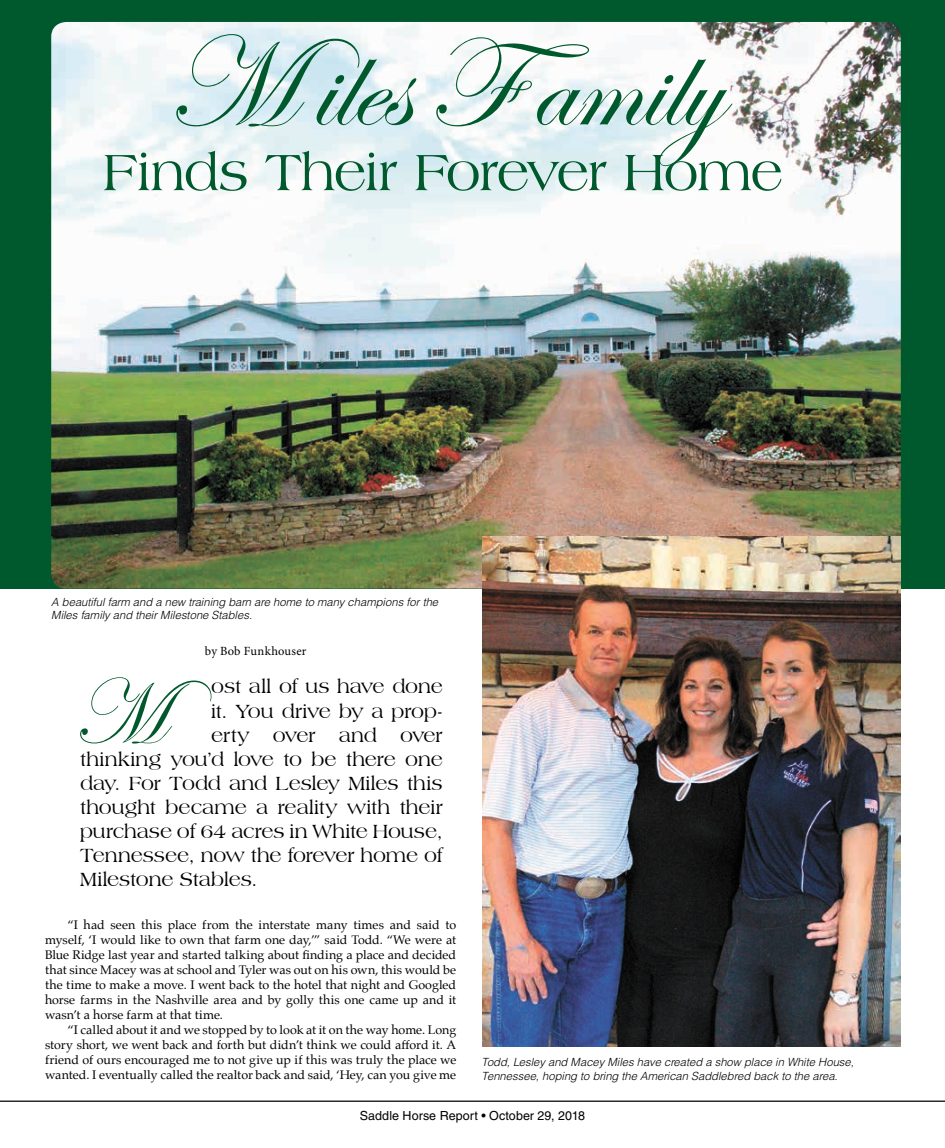
<style>
.page{position:relative;width:945px;height:1148px;background:#fff}
.page>*{position:absolute;margin:0;border:0;box-sizing:border-box;transform-origin:0 0}
.t1{font:129.25px "Edwardian Script ITC";letter-spacing:-.01em;color:#00592d}
.t2{font:92.75px "Edwardian Script ITC";color:#00592d}
.t3{font:54px "Americana BT";letter-spacing:-.025em;color:#00592d}
.t4{font:20px "Americana BT";letter-spacing:-.005em;color:#000}
.t5{font:12.5px/15px "Palatino";color:#000;text-align:justify}
.t6{font:12.5px "Helvetica LT Std";letter-spacing:.005em;color:#000}
.t7{font:12.5px "Minion Pro";letter-spacing:.015em;color:#000}
.t8{font:italic 300 11.25px/13.8px "Helvetica LT Std";color:#000}
</style>
<div class="page">
<div style="left:0;top:0;width:945px;height:588px;background:#00592d"></div>
<img style="left:51px;top:22px;width:850px;height:566px">
<hr style="left:0;top:1100px;width:945px;height:1px;background:#000">
<img style="left:482px;top:537px;width:419px;height:509px">
<h1 class="t1" style="left:165px;top:14px;width:557px">Miles Family</h1>
<h3 class="t3" style="left:103px;top:140px;width:682px">Finds Their Forever Home</h3>
<p class="t8" style="left:51px;top:595px;width:389px">A beautiful farm and a new training barn are home to many champions for the<br>Miles family and their Milestone Stables.</p>
<p class="t7" style="left:205px;top:642px;width:103px">by Bob Funkhouser</p>
<h2 class="t2" style="left:72px;top:662px;width:141px">M</h2>
<h3 class="t4" style="left:211px;top:675px;width:233px">ost all of us have done</h3>
<h3 class="t4" style="left:211px;top:699px;width:233px">it. You drive by a prop-</h3>
<h3 class="t4" style="left:211px;top:723px;width:233px">erty over and over</h3>
<h3 class="t4" style="left:80px;top:747px;width:364px">thinking you’d love to be there one</h3>
<h3 class="t4" style="left:80px;top:771px;width:364px">day. For Todd and Lesley Miles this</h3>
<h3 class="t4" style="left:80px;top:795px;width:364px">thought became a reality with their</h3>
<h3 class="t4" style="left:80px;top:819px;width:364px">purchase of 64 acres in White House,</h3>
<h3 class="t4" style="left:80px;top:843px;width:364px">Tennessee, now the forever home of</h3>
<h3 class="t4" style="left:80px;top:867px;width:179px">Milestone Stables.</h3>
<p class="t5" style="left:45px;top:917px;width:413px;text-indent:22px">“I had seen this place from the interstate many times and said to myself, ‘I would like to own that farm one day,’” said Todd. “We were at Blue Ridge last year and started talking about finding a place and decided that since Macey was at school and Tyler was out on his own, this would be the time to make a move. I went back to the hotel that night and Googled horse farms in the Nashville area and by golly this one came up and it wasn’t a horse farm at that time.</p>
<p class="t5" style="left:45px;top:1022px;width:413px;text-indent:22px">“I called about it and we stopped by to look at it on the way home. Long story short, we went back and forth but didn’t think we could afford it. A friend of ours encouraged me to not give up if this was truly the place we wanted. I eventually called the realtor back and said, ‘Hey, can you give me</p>
<p class="t8" style="left:482px;top:1055px;width:374px">Todd, Lesley and Macey Miles have created a show place in White House,<br>Tennessee, hoping to bring the American Saddlebred back to the area.</p>
<p class="t6" style="left:360px;top:1108px;width:227px">Saddle Horse Report • October 29, 2018</p>
</div>
